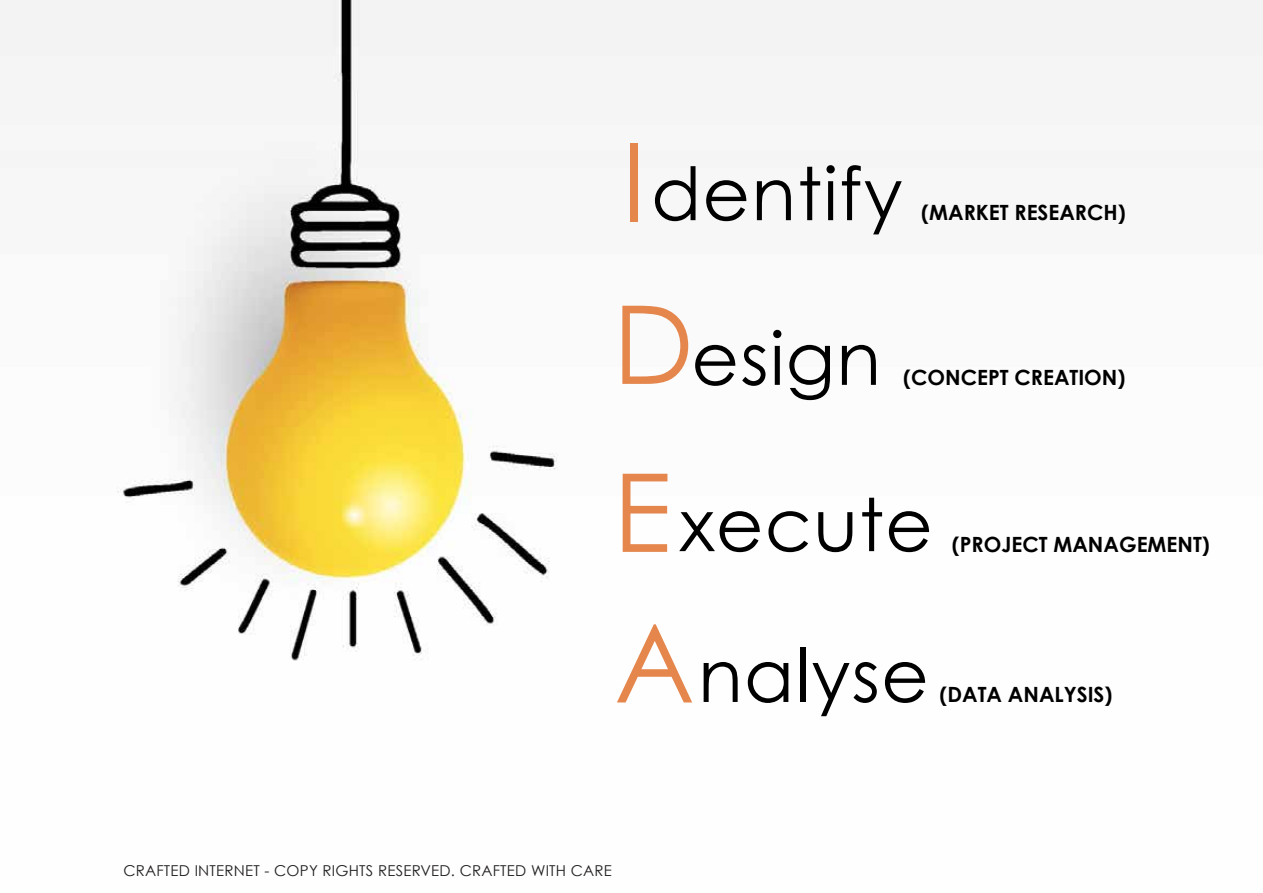
<style>
.page{position:relative;width:1263px;height:893px;background:#fff}
.page>*{position:absolute;margin:0;border:0;box-sizing:border-box;transform-origin:0 0}
.t1{font:108.75px/165.3px "Century Gothic";color:#e5864d}
.t2{font:73.35px/150.8px "Century Gothic";letter-spacing:.015em;color:#000}
.t3{font:700 21px "Century Gothic";color:#000}
.t4{font:15px "Century Gothic";letter-spacing:.015em;color:#231f20}
</style>
<div class="page">
<img style="left:0;top:0;width:1263px;height:661px">
<h1 class="t1" style="left:613px;top:98px;width:82px">I<br>D<br>E</h1>
<h2 class="t2" style="left:651px;top:117px;width:253px">dentify</h2>
<p class="t3" style="left:921px;top:200px;width:206px">(MARKET RESEARCH)</p>
<h2 class="t2" style="left:691px;top:282px;width:191px">esign</h2>
<p class="t3" style="left:903px;top:364px;width:224px">(CONCEPT CREATION)</p>
<h2 class="t2" style="left:679px;top:448px;width:255px">xecute nalyse</h2>
<p class="t3" style="left:952px;top:532px;width:259px">(PROJECT MANAGEMENT)</p>
<h1 class="t1" style="left:614px;top:579px;width:82px">A</h1>
<p class="t3" style="left:939px;top:681px;width:175px">(DATA ANALYSIS)</p>
<p class="t4" style="left:123px;top:861px;width:490px">CRAFTED INTERNET - COPY RIGHTS RESERVED. CRAFTED WITH CARE</p>
</div>
